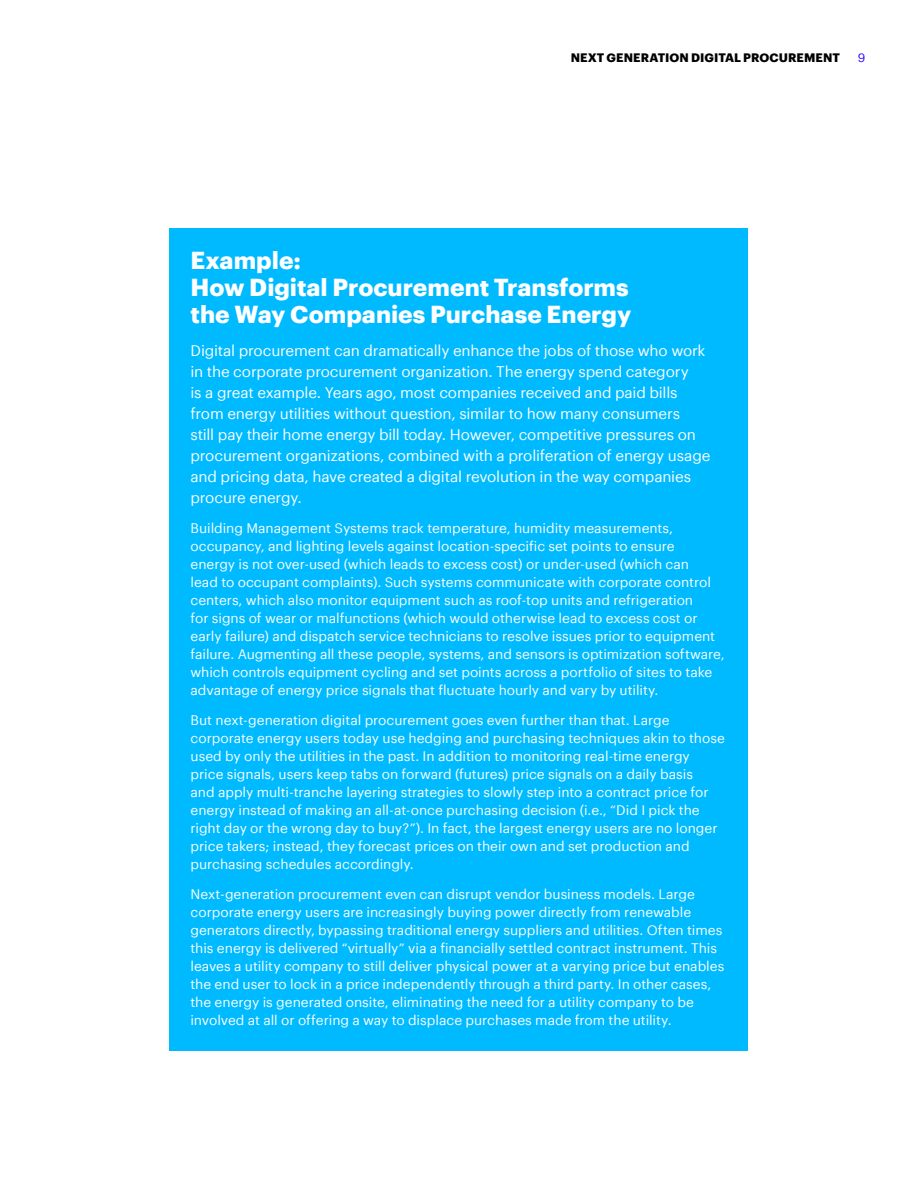
<style>
.page{position:relative;width:918px;height:1188px;background:#fff}
.page>*{position:absolute;margin:0;border:0;box-sizing:border-box;transform-origin:0 0}
.t1{font:700 24px/27px "Graphik";color:#fff}
.t2{font:15px/21px "Graphik";letter-spacing:-.015em;color:#fff}
.t3{font:13.5px/18px "Graphik";color:#fff}
.t4{font:700 12px "Graphik";letter-spacing:.005em;color:#000}
.t5{font:12px "Graphik";color:#2800ff}
</style>
<div class="page">
<div style="left:170px;top:228px;width:578px;height:822px;background:#00baff"></div>
<p class="t4" style="left:571px;top:49px;width:271px">NEXT GENERATION DIGITAL PROCUREMENT</p>
<p class="t5" style="left:858px;top:49px;width:9px">9</p>
<h1 class="t1" style="left:190px;top:244px;width:442px">Example:<br>How Digital Procurement Transforms the Way Companies Purchase Energy</h1>
<p class="t2" style="left:190px;top:339px;width:522px">Digital procurement can dramatically enhance the jobs of those who work in the corporate procurement organization. The energy spend category<br>is a great example. Years ago, most companies received and paid bills from energy utilities without question, similar to how many consumers<br>still pay their home energy bill today. However, competitive pressures on procurement organizations, combined with a proliferation of energy usage and pricing data, have created a digital revolution in the way companies procure energy.</p>
<p class="t3" style="left:190px;top:518px;width:536px">Building Management Systems track temperature, humidity measurements, occupancy, and lighting levels against location-specific set points to ensure<br>energy is not over-used (which leads to excess cost) or under-used (which can<br>lead to occupant complaints). Such systems communicate with corporate control centers, which also monitor equipment such as roof-top units and refrigeration<br>for signs of wear or malfunctions (which would otherwise lead to excess cost or early failure) and dispatch service technicians to resolve issues prior to equipment failure. Augmenting all these people, systems, and sensors is optimization software, which controls equipment cycling and set points across a portfolio of sites to take advantage of energy price signals that fluctuate hourly and vary by utility.</p>
<p class="t3" style="left:190px;top:710px;width:536px">But next-generation digital procurement goes even further than that. Large corporate energy users today use hedging and purchasing techniques akin to those used by only the utilities in the past. In addition to monitoring real-time energy price signals, users keep tabs on forward (futures) price signals on a daily basis<br>and apply multi-tranche layering strategies to slowly step into a contract price for energy instead of making an all-at-once purchasing decision (i.e., “Did I pick the right day or the wrong day to buy?”). In fact, the largest energy users are no longer price takers; instead, they forecast prices on their own and set production and purchasing schedules accordingly.</p>
<p class="t3" style="left:190px;top:884px;width:535px">Next-generation procurement even can disrupt vendor business models. Large corporate energy users are increasingly buying power directly from renewable generators directly, bypassing traditional energy suppliers and utilities. Often times this energy is delivered “virtually” via a financially settled contract instrument. This leaves a utility company to still deliver physical power at a varying price but enables the end user to lock in a price independently through a third party. In other cases, the energy is generated onsite, eliminating the need for a utility company to be involved at all or offering a way to displace purchases made from the utility.</p>
</div>
